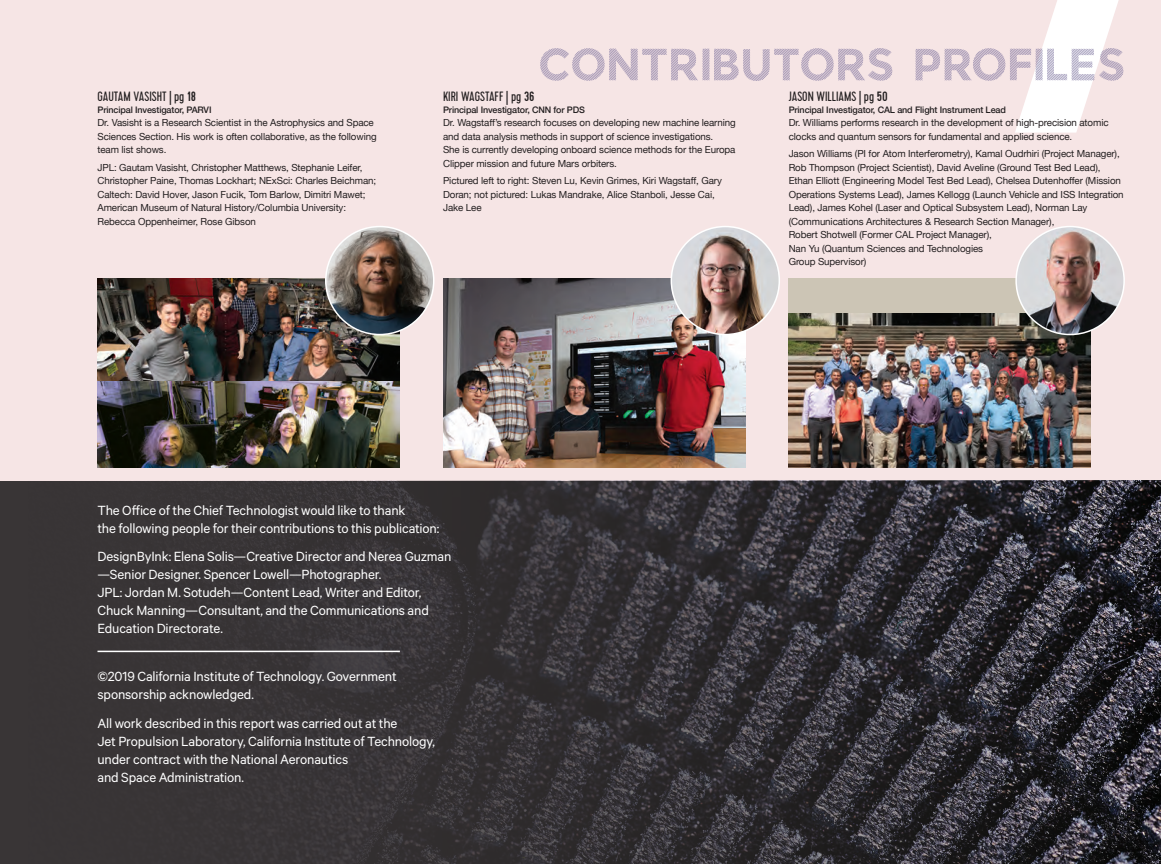
<style>
.page{position:relative;width:1161px;height:864px;background:#fff}
.page>*{position:absolute;margin:0;border:0;box-sizing:border-box;transform-origin:0 0}
.t1{font:15px/18px "Calibre";letter-spacing:-.01em;color:#fff}
.t2{font:13.5px "Cervo";color:#231f20}
.t3{font:9.75px/13.5px "Helvetica Neue";letter-spacing:-.01em;color:#231f20}
.t4{font:500 9px "Helvetica Neue";letter-spacing:-.015em;color:#231f20}
.s1{font-weight:500}
</style>
<div class="page">
<div style="left:0;top:0;width:1161px;height:481px;background:#f6e5e5"></div>
<img style="left:0;top:481px;width:1161px;height:383px">
<svg style="left:540px;top:0;width:583px;height:133px"></svg>
<img style="left:98px;top:278px;width:302px;height:189px">
<img style="left:326px;top:227px;width:108px;height:108px;border-radius:54px">
<div style="left:325px;top:226px;width:110px;height:109px;border:2px solid #fff;border-radius:50%"></div>
<img style="left:443px;top:278px;width:303px;height:189px">
<img style="left:671px;top:227px;width:108px;height:108px;border-radius:54px">
<div style="left:671px;top:226px;width:109px;height:109px;border:2px solid #fff;border-radius:50%"></div>
<div style="left:789px;top:278px;width:301px;height:189px;background:#ccc5b5"></div>
<img style="left:789px;top:313px;width:301px;height:154px">
<img style="left:1016px;top:227px;width:108px;height:108px;border-radius:54px">
<div style="left:1015px;top:226px;width:110px;height:109px;border:2px solid #fff;border-radius:50%"></div>
<hr style="left:98px;top:651px;width:302px;height:1px;background:#fff">
<p class="t2" style="left:98px;top:88px;width:100px">GAUTAM VASISHT | pg <span class="s1">18</span></p>
<p class="t4" style="left:98px;top:102px;width:116px">Principal Investigator, PARVI</p>
<p class="t3" style="left:98px;top:116px;width:281px">Dr. Vasisht is a Research Scientist in the Astrophysics and Space<br>Sciences Section. His work is often collaborative, as the following team list shows.</p>
<p class="t3" style="left:98px;top:160px;width:280px">JPL: Gautam Vasisht, Christopher Matthews, Stephanie Leifer, Christopher Paine, Thomas Lockhart; NExSci: Charles Beichman; Caltech: David Hover, Jason Fucik, Tom Barlow, Dimitri Mawet; American Museum of Natural History/Columbia University:<br>Rebecca Oppenheimer, Rose Gibson</p>
<p class="t2" style="left:443px;top:88px;width:93px">KIRI WAGSTAFF | pg <span class="s1">36</span></p>
<p class="t4" style="left:443px;top:102px;width:143px">Principal Investigator, CNN for PDS</p>
<p class="t3" style="left:443px;top:116px;width:294px">Dr. Wagstaff’s research focuses on developing new machine learning and data analysis methods in support of science investigations.<br>She is currently developing onboard science methods for the Europa Clipper mission and future Mars orbiters.</p>
<p class="t3" style="left:443px;top:174px;width:280px">Pictured left to right: Steven Lu, Kevin Grimes, Kiri Wagstaff, Gary<br>Doran; not pictured: Lukas Mandrake, Alice Stanboli, Jesse Cai,<br>Jake Lee</p>
<p class="t2" style="left:789px;top:88px;width:101px">JASON WILLIAMS | pg <span class="s1">50</span></p>
<p class="t4" style="left:789px;top:102px;width:219px">Principal Investigator, CAL and Flight Instrument Lead</p>
<p class="t3" style="left:789px;top:116px;width:321px">Dr. Williams performs research in the development of high-precision atomic clocks and quantum sensors for fundamental and applied science.</p>
<p class="t3" style="left:789px;top:147px;width:337px">Jason Williams (PI for Atom Interferometry), Kamal Oudrhiri (Project Manager), Rob Thompson (Project Scientist), David Aveline (Ground Test Bed Lead), Ethan Elliott (Engineering Model Test Bed Lead), Chelsea Dutenhoffer (Mission Operations Systems Lead), James Kellogg (Launch Vehicle and ISS Integration Lead), James Kohel (Laser and Optical Subsystem Lead), Norman Lay (Communications Architectures &amp; Research Section Manager),<br>Robert Shotwell (Former CAL Project Manager),<br>Nan Yu (Quantum Sciences and Technologies<br>Group Supervisor)</p>
<p class="t1" style="left:98px;top:500px;width:343px">The Office of the Chief Technologist would like to thank<br>the following people for their contributions to this publication:</p>
<p class="t1" style="left:98px;top:547px;width:355px">DesignByInk: Elena Solis—Creative Director and Nerea Guzman —Senior Designer. Spencer Lowell—Photographer.<br>JPL: Jordan M. Sotudeh—Content Lead, Writer and Editor, Chuck Manning—Consultant, and the Communications and Education Directorate.</p>
<p class="t1" style="left:98px;top:667px;width:301px">©2019 California Institute of Technology. Government sponsorship acknowledged.</p>
<p class="t1" style="left:98px;top:714px;width:339px">All work described in this report was carried out at the<br>Jet Propulsion Laboratory, California Institute of Technology, under contract with the National Aeronautics<br>and Space Administration.</p>
</div>
